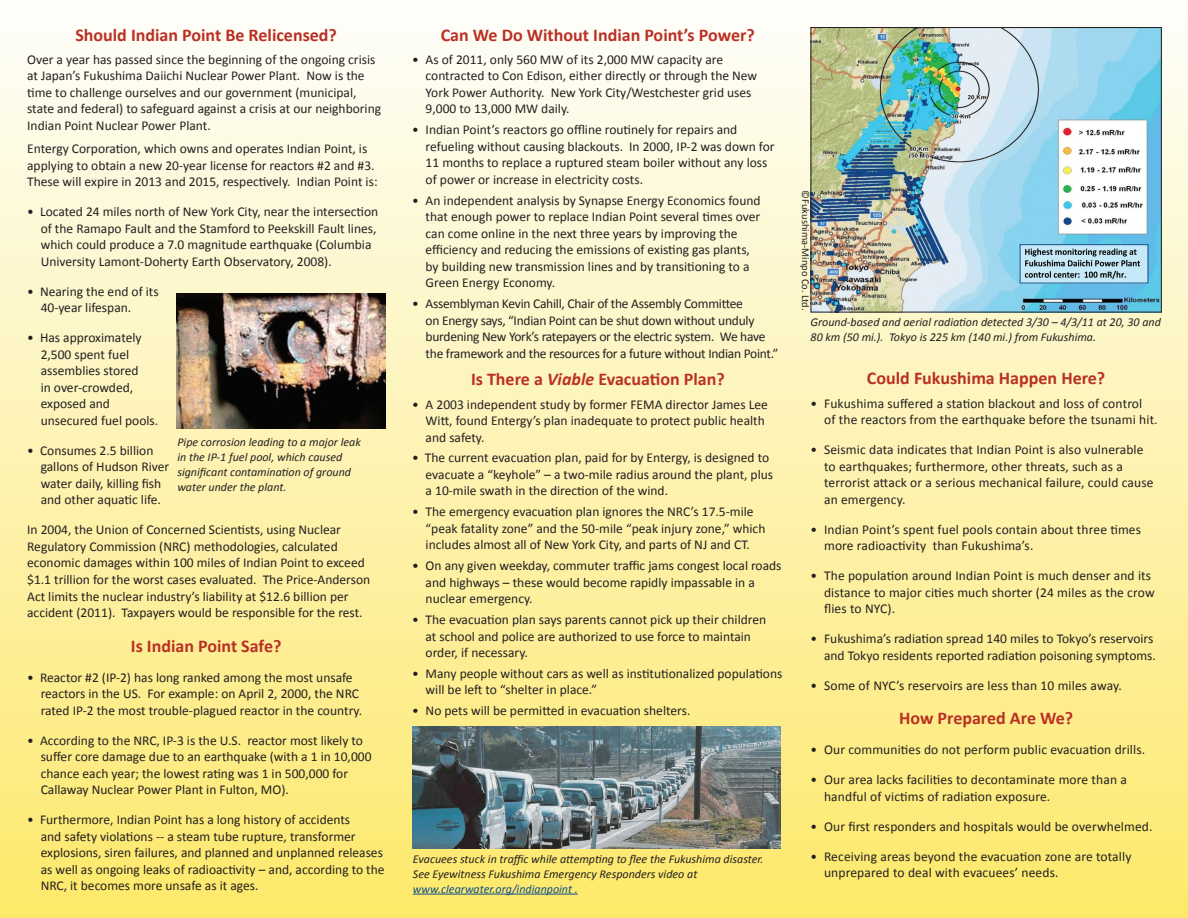
<style>
.page{position:relative;width:1188px;height:918px;background:#fff}
.page>*{position:absolute;margin:0;border:0;box-sizing:border-box;transform-origin:0 0}
.head{font:700 18px "Calibri";color:#ba3024}
.bullet{font:13.5px/16.5px "Calibri";color:#231f20}
.text{font:13.5px/16.5px "Calibri";color:#231f20}
.bullet-2{font:13.5px/16.5px "Calibri";letter-spacing:-.02em;color:#231f20}
.t1{font:italic 12px/15px "Calibri";color:#231f20}
.t2{font:10.5px "Calibri";color:#231f20}
.s1{font-style:italic}
.s2{color:#0b4f8b}
</style>
<div class="page">
<div style="left:0;top:0;width:1187px;height:917px;background:linear-gradient(to bottom,#fefefb,#fce86b)"></div>
<img style="left:176px;top:293px;width:209px;height:135px">
<img style="left:812px;top:29px;width:347px;height:281px">
<div style="left:810px;top:27px;width:351px;height:285px;border:1px solid #231f20"></div>
<img style="left:413px;top:726px;width:367px;height:122px">
<hr style="left:413px;top:893px;width:165px;height:1px;background:#0b4f8b">
<img style="left:1021px;top:246px;width:125px;height:35px">
<div style="left:1019px;top:244px;width:129px;height:39px;border:1px solid #0b4f8b"></div>
<p class="head" style="left:75px;top:24px;width:263px">Should Indian Point Be Relicensed?</p>
<p class="text" style="left:27px;top:51px;width:355px">Over a year has passed since the beginning of the ongoing crisis at Japan’s Fukushima Daiichi Nuclear Power Plant. Now is the time to challenge ourselves and our government (municipal, state and federal) to safeguard against a crisis at our neighboring Indian Point Nuclear Power Plant.</p>
<p class="text" style="left:27px;top:140px;width:352px">Entergy Corporation, which owns and operates Indian Point, is applying to obtain a new 20-year license for reactors #2 and #3.<br>These will expire in 2013 and 2015, respectively. Indian Point is:</p>
<p class="bullet" style="left:41px;top:203px;width:339px;text-indent:-14px">• Located 24 miles north of New York City, near the intersection of the Ramapo Fault and the Stamford to Peekskill Fault lines, which could produce a 7.0 magnitude earthquake (Columbia University Lamont-Doherty Earth Observatory, 2008).</p>
<p class="bullet" style="left:41px;top:282px;width:120px;text-indent:-14px">• Nearing the end of its<br>40-year lifespan.</p>
<p class="bullet" style="left:41px;top:329px;width:119px;text-indent:-14px">• Has approximately<br>2,500 spent fuel assemblies stored<br>in over-crowded, exposed and unsecured fuel pools.</p>
<p class="bullet" style="left:41px;top:441px;width:130px;text-indent:-14px">• Consumes 2.5 billion gallons of Hudson River water daily, killing fish and other aquatic life.</p>
<p class="text" style="left:27px;top:521px;width:344px">In 2004, the Union of Concerned Scientists, using Nuclear Regulatory Commission (NRC) methodologies, calculated economic damages within 100 miles of Indian Point to exceed $1.1 trillion for the worst cases evaluated. The Price-Anderson Act limits the nuclear industry’s liability at $12.6 billion per accident (2011). Taxpayers would be responsible for the rest.</p>
<p class="head" style="left:131px;top:634px;width:152px">Is Indian Point Safe?</p>
<p class="bullet" style="left:41px;top:668px;width:323px;text-indent:-14px">• Reactor #2 (IP-2) has long ranked among the most unsafe reactors in the US. For example: on April 2, 2000, the NRC rated IP-2 the most trouble-plagued reactor in the country.</p>
<p class="bullet" style="left:41px;top:731px;width:332px;text-indent:-14px">• According to the NRC, IP-3 is the U.S. reactor most likely to suffer core damage due to an earthquake (with a 1 in 10,000 chance each year; the lowest rating was 1 in 500,000 for Callaway Nuclear Power Plant in Fulton, MO).</p>
<p class="bullet" style="left:41px;top:810px;width:345px;text-indent:-14px">• Furthermore, Indian Point has a long history of accidents<br>and safety violations -- a steam tube rupture, transformer explosions, siren failures, and planned and unplanned releases as well as ongoing leaks of radioactivity – and, according to the NRC, it becomes more unsafe as it ages.</p>
<p class="t1" style="left:177px;top:434px;width:185px">Pipe corrosion leading to a major leak in the IP-1 fuel pool, which caused significant contamination of ground water under the plant.</p>
<p class="head" style="left:441px;top:24px;width:315px">Can We Do Without Indian Point’s Power?</p>
<p class="bullet" style="left:425px;top:51px;width:333px;text-indent:-14px">• As of 2011, only 560 MW of its 2,000 MW capacity are contracted to Con Edison, either directly or through the New York Power Authority. New York City/Westchester grid uses 9,000 to 13,000 MW daily.</p>
<p class="bullet" style="left:425px;top:121px;width:350px;text-indent:-14px">• Indian Point’s reactors go offline routinely for repairs and refueling without causing blackouts. In 2000, IP-2 was down for 11 months to replace a ruptured steam boiler without any loss of power or increase in electricity costs.</p>
<p class="bullet" style="left:425px;top:191px;width:336px;text-indent:-14px">• An independent analysis by Synapse Energy Economics found that enough power to replace Indian Point several times over can come online in the next three years by improving the efficiency and reducing the emissions of existing gas plants, by building new transmission lines and by transitioning to a Green Energy Economy.</p>
<p class="bullet-2" style="left:425px;top:295px;width:354px;text-indent:-14px">• Assemblyman Kevin Cahill, Chair of the Assembly Committee<br>on Energy says, “Indian Point can be shut down without unduly burdening New York’s ratepayers or the electric system. We have the framework and the resources for a future without Indian Point.”</p>
<p class="head" style="left:471px;top:368px;width:255px">Is There a <span class="s1">Viable</span> Evacuation Plan?</p>
<p class="bullet" style="left:425px;top:395px;width:343px;text-indent:-14px">• A 2003 independent study by former FEMA director James Lee<br>Witt, found Entergy’s plan inadequate to protect public health and safety.</p>
<p class="bullet" style="left:425px;top:449px;width:349px;text-indent:-14px">• The current evacuation plan, paid for by Entergy, is designed to evacuate a “keyhole” – a two-mile radius around the plant, plus a 10-mile swath in the direction of the wind.</p>
<p class="bullet" style="left:425px;top:503px;width:341px;text-indent:-14px">• The emergency evacuation plan ignores the NRC’s 17.5-mile “peak fatality zone” and the 50-mile “peak injury zone,” which includes almost all of New York City, and parts of NJ and CT.</p>
<p class="bullet" style="left:425px;top:556px;width:357px;text-indent:-14px">• On any given weekday, commuter traffic jams congest local roads and highways – these would become rapidly impassable in a nuclear emergency.</p>
<p class="bullet" style="left:425px;top:610px;width:342px;text-indent:-14px">• The evacuation plan says parents cannot pick up their children at school and police are authorized to use force to maintain order, if necessary.</p>
<p class="bullet" style="left:425px;top:664px;width:358px;text-indent:-14px">• Many people without cars as well as institutionalized populations will be left to “shelter in place.”</p>
<p class="bullet" style="left:412px;top:701px;width:280px">• No pets will be permitted in evacuation shelters.</p>
<p class="t1" style="left:413px;top:850px;width:352px">Evacuees stuck in traffic while attempting to flee the Fukushima disaster.<br>See Eyewitness Fukushima Emergency Responders video at <span class="s2">www.clearwater.org/indianpoint .</span></p>
<p class="t2" style="left:812px;top:190px;width:122px;rotate:90deg">©Fukushima-Minpo Co. Ltd.</p>
<p class="t1" style="left:810px;top:314px;width:352px">Ground-based and aerial radiation detected 3/30 – 4/3/11 at 20, 30 and<br>80 km (50 mi.). Tokyo is 225 km (140 mi.) from Fukushima.</p>
<p class="head" style="left:867px;top:367px;width:240px">Could Fukushima Happen Here?</p>
<p class="bullet" style="left:824px;top:394px;width:335px;text-indent:-14px">• Fukushima suffered a station blackout and loss of control<br>of the reactors from the earthquake before the tsunami hit.</p>
<p class="bullet" style="left:824px;top:441px;width:331px;text-indent:-14px">• Seismic data indicates that Indian Point is also vulnerable to earthquakes; furthermore, other threats, such as a terrorist attack or a serious mechanical failure, could cause an emergency.</p>
<p class="bullet" style="left:824px;top:520px;width:318px;text-indent:-14px">• Indian Point’s spent fuel pools contain about three times more radioactivity than Fukushima’s.</p>
<p class="bullet" style="left:824px;top:567px;width:332px;text-indent:-14px">• The population around Indian Point is much denser and its distance to major cities much shorter (24 miles as the crow flies to NYC).</p>
<p class="bullet" style="left:810px;top:630px;width:347px;text-align:right">• Fukushima’s radiation spread 140 miles to Tokyo’s reservoirs and Tokyo residents reported radiation poisoning symptoms.</p>
<p class="bullet" style="left:810px;top:676px;width:313px">• Some of NYC’s reservoirs are less than 10 miles away.</p>
<p class="head" style="left:899px;top:707px;width:176px">How Prepared Are We?</p>
<p class="bullet" style="left:810px;top:741px;width:336px">• Our communities do not perform public evacuation drills.</p>
<p class="bullet" style="left:824px;top:771px;width:304px;text-indent:-14px">• Our area lacks facilities to decontaminate more than a handful of victims of radiation exposure.</p>
<p class="bullet" style="left:810px;top:817px;width:343px">• Our first responders and hospitals would be overwhelmed.</p>
<p class="bullet" style="left:824px;top:847px;width:309px;text-indent:-14px">• Receiving areas beyond the evacuation zone are totally unprepared to deal with evacuees’ needs.</p>
</div>
